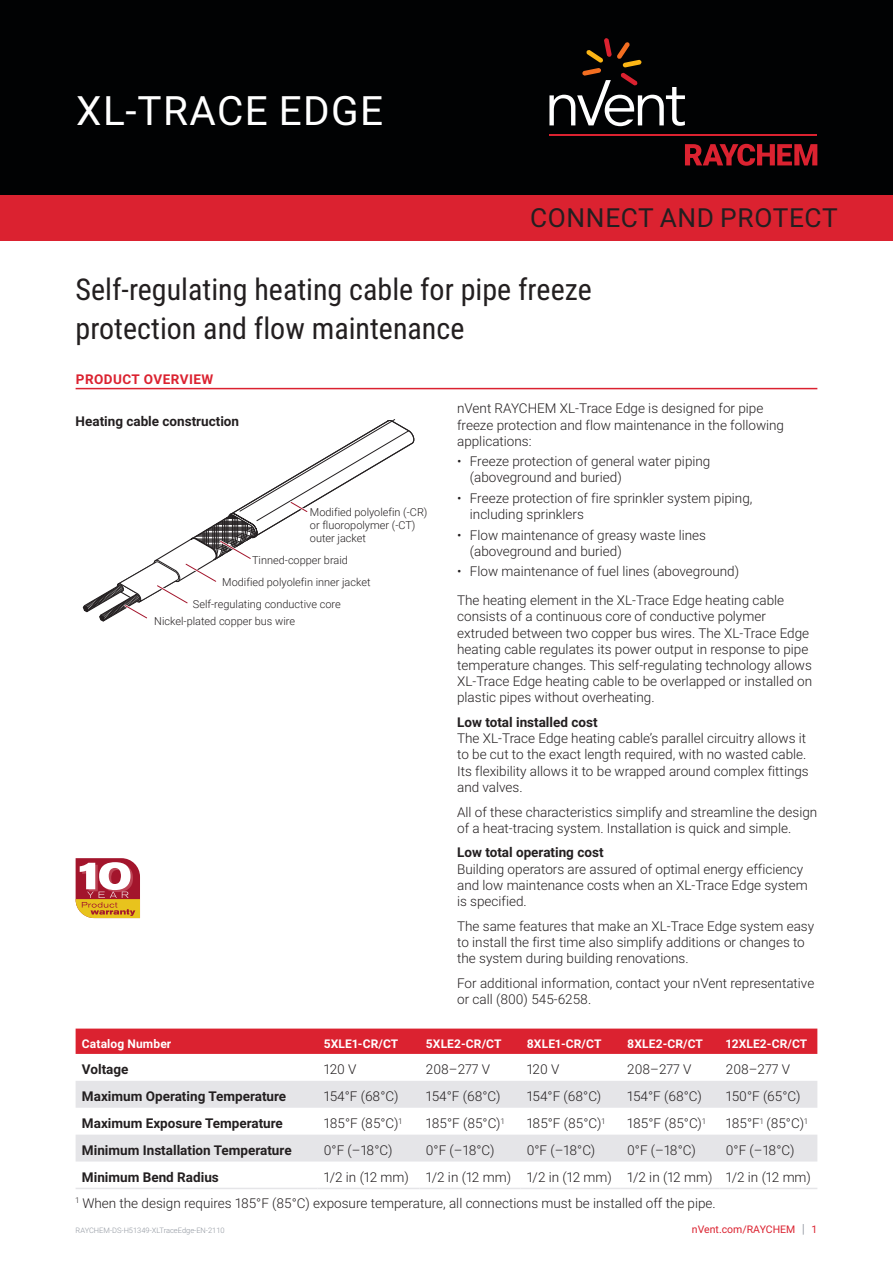
<style>
.page{position:relative;width:893px;height:1263px;background:#fff}
.page>*{position:absolute;margin:0;border:0;box-sizing:border-box;transform-origin:0 0}
.Page_1_Header_-_nVen{font:40.5px "Roboto";letter-spacing:.035em;color:#fff}
.Page_1_Subhead_Black{font:30px "Roboto Condensed";color:#231f20}
.t1{font:26.25px "Roboto";letter-spacing:.025em;color:#231f20}
.Text_-_nVent_Data_Sh{font:300 13.5px/16.2px "Roboto";color:#231f20}
.Table_Text_-_nVent_D{font:300 13.5px "Roboto";color:#231f20}
.Table_Text_-_nVent_D-2{font:700 13.5px "Roboto";color:#231f20}
.Subhead_2_-_nVent_Da{font:700 13.5px "Roboto";color:#231f20}
.Subhead_-_nVent_Data{font:700 13.5px "Roboto";letter-spacing:.035em;color:#db2230}
.Table_Subhead_-_nVen{font:700 12px "Roboto";letter-spacing:.01em;color:#fff}
.t2{font:300 10.95px/13.2px "Roboto";color:#231f20}
.t3{font:10.5px "Roboto";color:#db2230}
.t4{font:300 7.5px "Roboto";color:#8f959e}
.s1{font-weight:700}
.s2{font-size:12.6px;color:#8f959e}
</style>
<div class="page">
<div style="left:0;top:0;width:893px;height:196px;background:#010203"></div>
<svg style="left:685px;top:144px;width:132px;height:22px"></svg>
<hr style="left:549px;top:134px;width:268px;height:2px;background:#db2230">
<svg style="left:549px;top:38px;width:136px;height:88px"></svg>
<div style="left:0;top:196px;width:893px;height:45px;background:#db2230"></div>
<hr style="left:76px;top:388px;width:741px;height:1px;background:#db2230">
<svg style="left:76px;top:858px;width:64px;height:60px"></svg>
<svg style="left:76px;top:1028px;width:741px;height:26px;background:#db2735"></svg>
<svg style="left:76px;top:1081px;width:741px;height:80px;fill:#e5e5e8"></svg>
<hr style="left:76px;top:1188px;width:241px;height:1px;background:#e5e5e8">
<hr style="left:317px;top:1188px;width:102px;height:1px;background:#e5e5e8">
<hr style="left:419px;top:1188px;width:101px;height:1px;background:#e5e5e8">
<hr style="left:520px;top:1188px;width:101px;height:1px;background:#e5e5e8">
<hr style="left:621px;top:1188px;width:98px;height:1px;background:#e5e5e8">
<hr style="left:719px;top:1188px;width:98px;height:1px;background:#e5e5e8">
<svg style="left:83px;top:419px;width:332px;height:203px"></svg>
<p class="Page_1_Header_-_nVen" style="left:76px;top:83px;width:308px">XL-TRACE EDGE</p>
<h3 class="t1" style="left:530px;top:199px;width:309px">CONNECT AND PROTECT</h3>
<p class="Page_1_Subhead_Black" style="left:76px;top:269px;width:518px">Self-regulating heating cable for pipe freeze</p>
<p class="Page_1_Subhead_Black" style="left:76px;top:307px;width:390px">protection and flow maintenance</p>
<p class="Subhead_-_nVent_Data" style="left:76px;top:369px;width:139px">PRODUCT OVERVIEW</p>
<p class="Subhead_2_-_nVent_Da" style="left:76px;top:412px;width:165px">Heating cable construction</p>
<p class="t2" style="left:310px;top:505px;width:119px">Modified polyolefin (-CR) or fluoropolymer (-CT) outer jacket</p>
<p class="t2" style="left:252px;top:553px;width:97px">Tinned-copper braid</p>
<p class="t2" style="left:222px;top:575px;width:150px">Modified polyolefin inner jacket</p>
<p class="t2" style="left:193px;top:597px;width:149px">Self-regulating conductive core</p>
<p class="t2" style="left:154px;top:614px;width:142px">Nickel-plated copper bus wire</p>
<p class="Text_-_nVent_Data_Sh" style="left:457px;top:400px;width:328px">nVent RAYCHEM XL-Trace Edge is designed for pipe freeze protection and flow maintenance in the following applications:</p>
<p class="Text_-_nVent_Data_Sh" style="left:470px;top:453px;width:242px;text-indent:-13px">• Freeze protection of general water piping (aboveground and buried)</p>
<p class="Text_-_nVent_Data_Sh" style="left:470px;top:489px;width:284px;text-indent:-13px">• Freeze protection of fire sprinkler system piping, including sprinklers</p>
<p class="Text_-_nVent_Data_Sh" style="left:470px;top:526px;width:238px;text-indent:-13px">• Flow maintenance of greasy waste lines (aboveground and buried)</p>
<p class="Text_-_nVent_Data_Sh" style="left:457px;top:563px;width:283px">• Flow maintenance of fuel lines (aboveground)</p>
<p class="Text_-_nVent_Data_Sh" style="left:457px;top:592px;width:356px">The heating element in the XL-Trace Edge heating cable consists of a continuous core of conductive polymer extruded between two copper bus wires. The XL-Trace Edge heating cable regulates its power output in response to pipe temperature changes. This self-regulating technology allows XL-Trace Edge heating cable to be overlapped or installed on plastic pipes without overheating.</p>
<p class="Text_-_nVent_Data_Sh" style="left:457px;top:714px;width:353px"><span class="s1">Low total installed cost<br></span>The XL-Trace Edge heating cable’s parallel circuitry allows it to be cut to the exact length required, with no wasted cable.<br>Its flexibility allows it to be wrapped around complex fittings and valves.</p>
<p class="Text_-_nVent_Data_Sh" style="left:457px;top:803px;width:362px">All of these characteristics simplify and streamline the design of a heat-tracing system. Installation is quick and simple.</p>
<p class="Text_-_nVent_Data_Sh" style="left:457px;top:844px;width:352px"><span class="s1">Low total operating cost<br></span>Building operators are assured of optimal energy efficiency and low maintenance costs when an XL-Trace Edge system is specified.</p>
<p class="Text_-_nVent_Data_Sh" style="left:457px;top:917px;width:359px">The same features that make an XL-Trace Edge system easy to install the first time also simplify additions or changes to the system during building renovations.</p>
<p class="Text_-_nVent_Data_Sh" style="left:457px;top:974px;width:359px">For additional information, contact your nVent representative or call (800) 545-6258.</p>
<p class="Table_Subhead_-_nVen" style="left:82px;top:1035px;width:91px">Catalog Number</p>
<p class="Table_Subhead_-_nVen" style="left:324px;top:1035px;width:76px">5XLE1-CR/CT</p>
<p class="Table_Subhead_-_nVen" style="left:426px;top:1035px;width:77px">5XLE2-CR/CT</p>
<p class="Table_Subhead_-_nVen" style="left:527px;top:1035px;width:76px">8XLE1-CR/CT</p>
<p class="Table_Subhead_-_nVen" style="left:627px;top:1035px;width:77px">8XLE2-CR/CT</p>
<p class="Table_Subhead_-_nVen" style="left:726px;top:1035px;width:83px">12XLE2-CR/CT</p>
<p class="Table_Text_-_nVent_D-2" style="left:82px;top:1060px;width:48px">Voltage</p>
<p class="Table_Text_-_nVent_D" style="left:324px;top:1060px;width:34px">120 V</p>
<p class="Table_Text_-_nVent_D" style="left:426px;top:1060px;width:66px">208–277 V</p>
<p class="Table_Text_-_nVent_D" style="left:527px;top:1060px;width:34px">120 V</p>
<p class="Table_Text_-_nVent_D" style="left:627px;top:1060px;width:66px">208–277 V</p>
<p class="Table_Text_-_nVent_D" style="left:726px;top:1060px;width:66px">208–277 V</p>
<p class="Table_Text_-_nVent_D-2" style="left:82px;top:1087px;width:206px">Maximum Operating Temperature</p>
<p class="Table_Text_-_nVent_D" style="left:324px;top:1087px;width:76px">154°F (68°C)</p>
<p class="Table_Text_-_nVent_D" style="left:426px;top:1087px;width:76px">154°F (68°C)</p>
<p class="Table_Text_-_nVent_D" style="left:527px;top:1087px;width:76px">154°F (68°C)</p>
<p class="Table_Text_-_nVent_D" style="left:627px;top:1087px;width:76px">154°F (68°C)</p>
<p class="Table_Text_-_nVent_D" style="left:726px;top:1087px;width:76px">150°F (65°C)</p>
<p class="Table_Text_-_nVent_D-2" style="left:82px;top:1114px;width:202px">Maximum Exposure Temperature</p>
<p class="Table_Text_-_nVent_D" style="left:324px;top:1114px;width:80px">185°F (85°C)<sup>1</sup></p>
<p class="Table_Text_-_nVent_D" style="left:426px;top:1114px;width:80px">185°F (85°C)<sup>1</sup></p>
<p class="Table_Text_-_nVent_D" style="left:527px;top:1114px;width:80px">185°F (85°C)<sup>1</sup></p>
<p class="Table_Text_-_nVent_D" style="left:627px;top:1114px;width:80px">185°F (85°C)<sup>1</sup></p>
<p class="Table_Text_-_nVent_D" style="left:726px;top:1114px;width:83px">185°F<sup>1</sup> (85°C)<sup>1</sup></p>
<p class="Table_Text_-_nVent_D-2" style="left:82px;top:1141px;width:211px">Minimum Installation Temperature</p>
<p class="Table_Text_-_nVent_D" style="left:324px;top:1141px;width:70px">0°F (–18°C)</p>
<p class="Table_Text_-_nVent_D" style="left:426px;top:1141px;width:70px">0°F (–18°C)</p>
<p class="Table_Text_-_nVent_D" style="left:527px;top:1141px;width:70px">0°F (–18°C)</p>
<p class="Table_Text_-_nVent_D" style="left:627px;top:1141px;width:70px">0°F (–18°C)</p>
<p class="Table_Text_-_nVent_D" style="left:726px;top:1141px;width:70px">0°F (–18°C)</p>
<p class="Table_Text_-_nVent_D-2" style="left:82px;top:1168px;width:138px">Minimum Bend Radius</p>
<p class="Table_Text_-_nVent_D" style="left:324px;top:1168px;width:87px">1/2 in (12 mm)</p>
<p class="Table_Text_-_nVent_D" style="left:426px;top:1168px;width:87px">1/2 in (12 mm)</p>
<p class="Table_Text_-_nVent_D" style="left:527px;top:1168px;width:87px">1/2 in (12 mm)</p>
<p class="Table_Text_-_nVent_D" style="left:627px;top:1168px;width:87px">1/2 in (12 mm)</p>
<p class="Table_Text_-_nVent_D" style="left:726px;top:1168px;width:87px">1/2 in (12 mm)</p>
<p class="Text_-_nVent_Data_Sh" style="left:76px;top:1194px;width:642px"><sup>1</sup> When the design requires 185°F (85°C) exposure temperature, all connections must be installed off the pipe.</p>
<p class="t4" style="left:76px;top:1225px;width:151px">RAYCHEM-DS-H51349-XLTraceEdge-EN-2110</p>
<p class="t3" style="left:692px;top:1222px;width:127px">nVent.com/RAYCHEM <span class="s2">|</span> 1</p>
</div>
